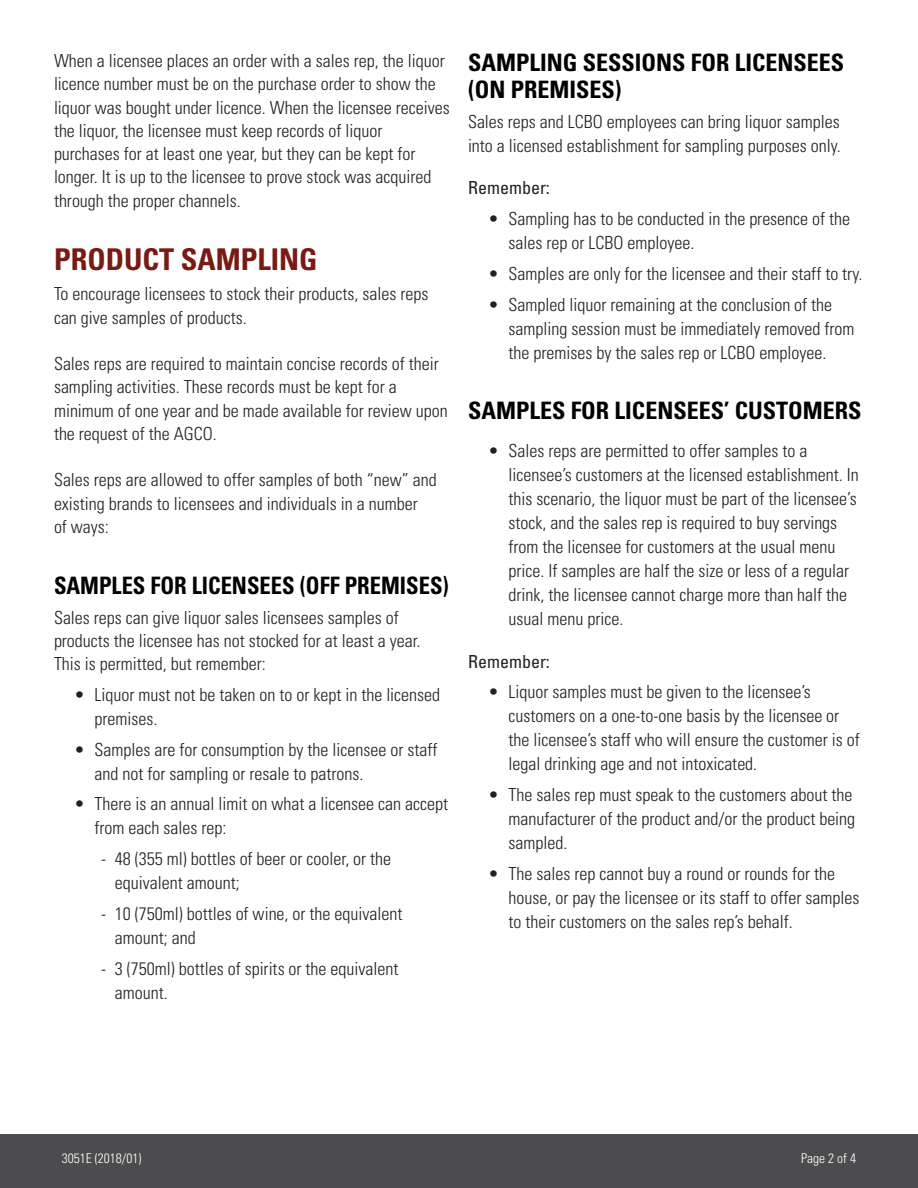
<style>
.page{position:relative;width:918px;height:1188px;background:#fff}
.page>*{position:absolute;margin:0;border:0;box-sizing:border-box;transform-origin:0 0}
.heading_1{font:700 condensed 30px "Univers LT Std";color:#791a13}
.heading_SM{font:700 condensed 24px/27px "Univers LT Std";color:#000}
.heading_SM-2{font:700 condensed 24px "Univers LT Std";color:#000;scale:.94 1}
.t1{font:300 condensed 18px/24px "Univers LT Std";color:#231f20}
.t2{font:condensed 18px "Univers LT Std";color:#231f20}
.t3{font:300 condensed 13.5px "Univers LT Std";color:#fff}
</style>
<div class="page">
<div style="left:0;top:1134px;width:918px;height:54px;background:#4c4c4e"></div>
<p class="t1" style="left:54px;top:49px;width:397px;line-height:23.2px">When a licensee places an order with a sales rep, the liquor licence number must be on the purchase order to show the liquor was bought under licence. When the licensee receives the liquor, the licensee must keep records of liquor purchases for at least one year, but they can be kept for longer. It is up to the licensee to prove stock was acquired through the proper channels.</p>
<p class="heading_1" style="left:54px;top:241px;width:265px">PRODUCT SAMPLING</p>
<p class="t1" style="left:54px;top:282px;width:376px;line-height:23.2px">To encourage licensees to stock their products, sales reps can give samples of products.</p>
<p class="t1" style="left:54px;top:352px;width:395px;line-height:23.2px">Sales reps are required to maintain concise records of their sampling activities. These records must be kept for a minimum of one year and be made available for review upon the request of the AGCO.</p>
<p class="t1" style="left:54px;top:468px;width:384px;line-height:23.2px">Sales reps are allowed to offer samples of both “new” and existing brands to licensees and individuals in a number<br>of ways:</p>
<p class="heading_SM-2" style="left:54px;top:570px;width:422px">SAMPLES FOR LICENSEES (OFF PREMISES)</p>
<p class="t1" style="left:54px;top:606px;width:368px;line-height:23.2px">Sales reps can give liquor sales licensees samples of products the licensee has not stocked for at least a year.<br>This is permitted, but remember:</p>
<p class="t1" style="left:94px;top:682px;width:347px;text-indent:-20px">• Liquor must not be taken on to or kept in the licensed premises.</p>
<p class="t1" style="left:94px;top:737px;width:344px;text-indent:-20px">• Samples are for consumption by the licensee or staff and not for sampling or resale to patrons.</p>
<p class="t1" style="left:94px;top:792px;width:355px;text-indent:-20px">• There is an annual limit on what a licensee can accept from each sales rep:</p>
<p class="t1" style="left:115px;top:847px;width:278px;text-indent:-14px">- 48 (355 ml) bottles of beer or cooler, or the equivalent amount;</p>
<p class="t1" style="left:115px;top:901px;width:289px;text-indent:-14px">- 10 (750ml) bottles of wine, or the equivalent amount; and</p>
<p class="t1" style="left:115px;top:956px;width:285px;text-indent:-14px">- 3 (750ml) bottles of spirits or the equivalent amount.</p>
<p class="heading_SM" style="left:468px;top:49px;width:378px">SAMPLING SESSIONS FOR LICENSEES (ON PREMISES)</p>
<p class="t1" style="left:468px;top:110px;width:374px;line-height:23.2px">Sales reps and LCBO employees can bring liquor samples into a licensed establishment for sampling purposes only.</p>
<p class="t2" style="left:468px;top:177px;width:83px">Remember:</p>
<p class="t1" style="left:508px;top:207px;width:343px;text-indent:-20px">• Sampling has to be conducted in the presence of the sales rep or LCBO employee.</p>
<p class="t1" style="left:488px;top:262px;width:376px">• Samples are only for the licensee and their staff to try.</p>
<p class="t1" style="left:508px;top:292px;width:347px;text-indent:-20px">• Sampled liquor remaining at the conclusion of the sampling session must be immediately removed from the premises by the sales rep or LCBO employee.</p>
<p class="heading_SM" style="left:468px;top:397px;width:395px">SAMPLES FOR LICENSEES’ CUSTOMERS</p>
<p class="t1" style="left:508px;top:439px;width:352px;text-indent:-20px">• Sales reps are permitted to offer samples to a licensee’s customers at the licensed establishment. In this scenario, the liquor must be part of the licensee’s stock, and the sales rep is required to buy servings from the licensee for customers at the usual menu price. If samples are half the size or less of a regular drink, the licensee cannot charge more than half the usual menu price.</p>
<p class="t2" style="left:468px;top:650px;width:83px">Remember:</p>
<p class="t1" style="left:508px;top:680px;width:353px;text-indent:-20px">• Liquor samples must be given to the licensee’s customers on a one-to-one basis by the licensee or the licensee’s staff who will ensure the customer is of legal drinking age and not intoxicated.</p>
<p class="t1" style="left:508px;top:783px;width:348px;text-indent:-20px">• The sales rep must speak to the customers about the manufacturer of the product and/or the product being sampled.</p>
<p class="t1" style="left:508px;top:862px;width:352px;text-indent:-20px">• The sales rep cannot buy a round or rounds for the house, or pay the licensee or its staff to offer samples to their customers on the sales rep’s behalf.</p>
<p class="t3" style="left:62px;top:1150px;width:81px">3051E (2018/01)</p>
<p class="t3" style="left:801px;top:1150px;width:56px">Page 2 of 4</p>
</div>
